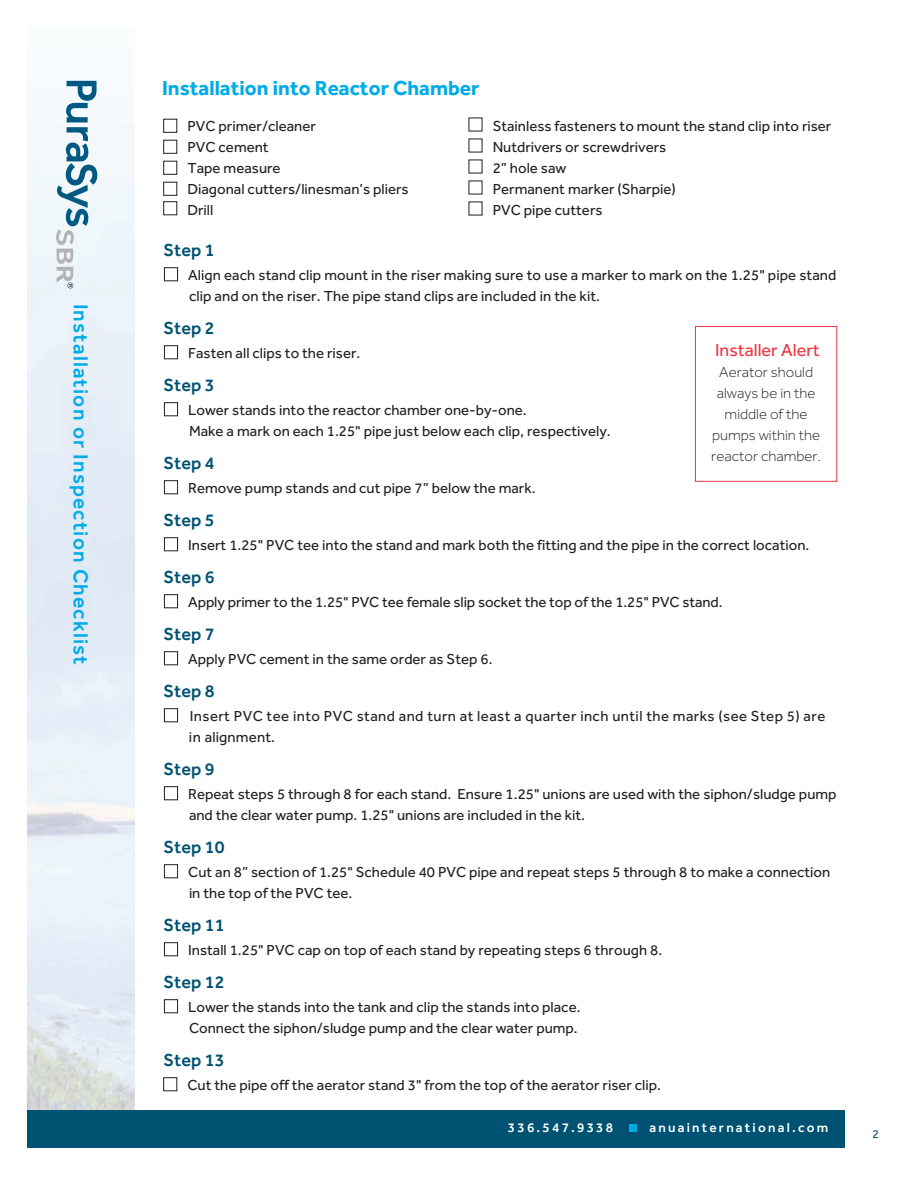
<style>
.page{position:relative;width:918px;height:1188px;background:#fff}
.page>*{position:absolute;margin:0;border:0;box-sizing:border-box;transform-origin:0 0}
.t1{font:500 21px "Effra";letter-spacing:.055em;color:#00abe7}
.t2{font:700 21px "Effra";color:#00abe7}
.t3{font:500 18px "Effra";color:#005273}
.t4{font:18px "Effra";color:#ee3640}
.t5{font:15px/21px "Effra";color:#231f20}
.t6{font:15px/21px "Effra";letter-spacing:.025em;color:#231f20}
.t7{font:300 15px/21px "Effra";color:#231f20;text-align:center}
.t8{font:500 13.5px "Effra";letter-spacing:.165em;color:#fff}
.t9{font:12px "Effra";color:#005273}
</style>
<div class="page">
<div style="left:27px;top:1110px;width:818px;height:38px;background:#005273"></div>
<div style="left:629px;top:1124px;width:8px;height:8px;background:#00abe7"></div>
<svg style="left:56px;top:81px;width:41px;height:207px"></svg>
<div style="left:164px;top:119px;width:13px;height:14px;border:1px solid #231f20"></div>
<div style="left:164px;top:268px;width:14px;height:13px;border:1px solid #231f20"></div>
<div style="left:164px;top:140px;width:13px;height:14px;border:1px solid #231f20"></div>
<div style="left:164px;top:161px;width:13px;height:14px;border:1px solid #231f20"></div>
<div style="left:164px;top:182px;width:13px;height:14px;border:1px solid #231f20"></div>
<div style="left:164px;top:346px;width:14px;height:13px;border:1px solid #231f20"></div>
<div style="left:164px;top:403px;width:14px;height:13px;border:1px solid #231f20"></div>
<div style="left:164px;top:481px;width:14px;height:13px;border:1px solid #231f20"></div>
<div style="left:164px;top:538px;width:14px;height:13px;border:1px solid #231f20"></div>
<div style="left:164px;top:595px;width:14px;height:13px;border:1px solid #231f20"></div>
<div style="left:164px;top:652px;width:14px;height:13px;border:1px solid #231f20"></div>
<div style="left:164px;top:709px;width:14px;height:13px;border:1px solid #231f20"></div>
<div style="left:164px;top:787px;width:14px;height:13px;border:1px solid #231f20"></div>
<div style="left:164px;top:865px;width:14px;height:13px;border:1px solid #231f20"></div>
<div style="left:164px;top:943px;width:14px;height:13px;border:1px solid #231f20"></div>
<div style="left:164px;top:1000px;width:14px;height:13px;border:1px solid #231f20"></div>
<div style="left:695px;top:326px;width:142px;height:156px;border:1px solid #ee3640"></div>
<h1 class="t1" style="left:93px;top:304px;width:363px;rotate:90deg">Installation or Inspection Checklist</h1>
<h1 class="t2" style="left:162px;top:75px;width:319px">Installation into Reactor Chamber</h1>
<p class="t5" style="left:187px;top:115px;width:223px">PVC primer/cleaner<br>PVC cement<br>Tape measure<br>Diagonal cutters/linesman’s pliers<br>Drill</p>
<p class="t3" style="left:164px;top:239px;width:53px">Step 1</p>
<p class="t5" style="left:188px;top:264px;width:650px">Align each stand clip mount in the riser making sure to use a marker to mark on the 1.25" pipe stand clip and on the riser. The pipe stand clips are included in the kit.</p>
<p class="t3" style="left:164px;top:317px;width:53px">Step 2</p>
<p class="t5" style="left:188px;top:342px;width:174px">Fasten all clips to the riser.</p>
<p class="t3" style="left:164px;top:374px;width:53px">Step 3</p>
<p class="t5" style="left:188px;top:399px;width:424px">Lower stands into the reactor chamber one-by-one.<br>Make a mark on each 1.25" pipe just below each clip, respectively.</p>
<p class="t3" style="left:164px;top:452px;width:53px">Step 4</p>
<p class="t5" style="left:188px;top:477px;width:349px">Remove pump stands and cut pipe 7” below the mark.</p>
<p class="t3" style="left:164px;top:509px;width:53px">Step 5</p>
<p class="t5" style="left:188px;top:534px;width:623px">Insert 1.25" PVC tee into the stand and mark both the fitting and the pipe in the correct location.</p>
<p class="t3" style="left:164px;top:566px;width:53px">Step 6</p>
<p class="t5" style="left:188px;top:591px;width:536px">Apply primer to the 1.25" PVC tee female slip socket the top of the 1.25" PVC stand.</p>
<p class="t3" style="left:164px;top:623px;width:53px">Step 7</p>
<p class="t5" style="left:188px;top:648px;width:306px">Apply PVC cement in the same order as Step 6.</p>
<p class="t3" style="left:164px;top:680px;width:53px">Step 8</p>
<p class="t6" style="left:189px;top:705px;width:638px">Insert PVC tee into PVC stand and turn at least a quarter inch until the marks (see Step 5) are in alignment.</p>
<p class="t3" style="left:164px;top:758px;width:53px">Step 9</p>
<p class="t5" style="left:188px;top:783px;width:650px">Repeat steps 5 through 8 for each stand. Ensure 1.25" unions are used with the siphon/sludge pump and the clear water pump. 1.25" unions are included in the kit.</p>
<p class="t3" style="left:164px;top:836px;width:63px">Step 10</p>
<p class="t5" style="left:188px;top:861px;width:644px">Cut an 8” section of 1.25" Schedule 40 PVC pipe and repeat steps 5 through 8 to make a connection in the top of the PVC tee.</p>
<p class="t3" style="left:164px;top:914px;width:63px">Step 11</p>
<p class="t5" style="left:188px;top:939px;width:475px">Install 1.25" PVC cap on top of each stand by repeating steps 6 through 8.</p>
<p class="t3" style="left:164px;top:971px;width:63px">Step 12</p>
<p class="t5" style="left:188px;top:996px;width:394px">Lower the stands into the tank and clip the stands into place.<br>Connect the siphon/sludge pump and the clear water pump.</p>
<p class="t3" style="left:164px;top:1049px;width:63px">Step 13</p>
<p class="t5" style="left:187px;top:1074px;width:475px">Cut the pipe off the aerator stand 3" from the top of the aerator riser clip.</p>
<p class="t5" style="left:493px;top:116px;width:340px">Stainless fasteners to mount the stand clip into riser<br>Nutdrivers or screwdrivers<br>2” hole saw<br>Permanent marker (Sharpie)<br>PVC pipe cutters</p>
<p class="t4" style="left:715px;top:339px;width:106px">Installer Alert</p>
<p class="t7" style="left:711px;top:361px;width:111px">Aerator should always be in the middle of the pumps within the reactor chamber.</p>
<p class="t8" style="left:508px;top:1119px;width:107px">336.547.9338</p>
<p class="t8" style="left:649px;top:1119px;width:180px">anuainternational.com</p>
<p class="t9" style="left:872px;top:1126px;width:8px">2</p>
</div>
